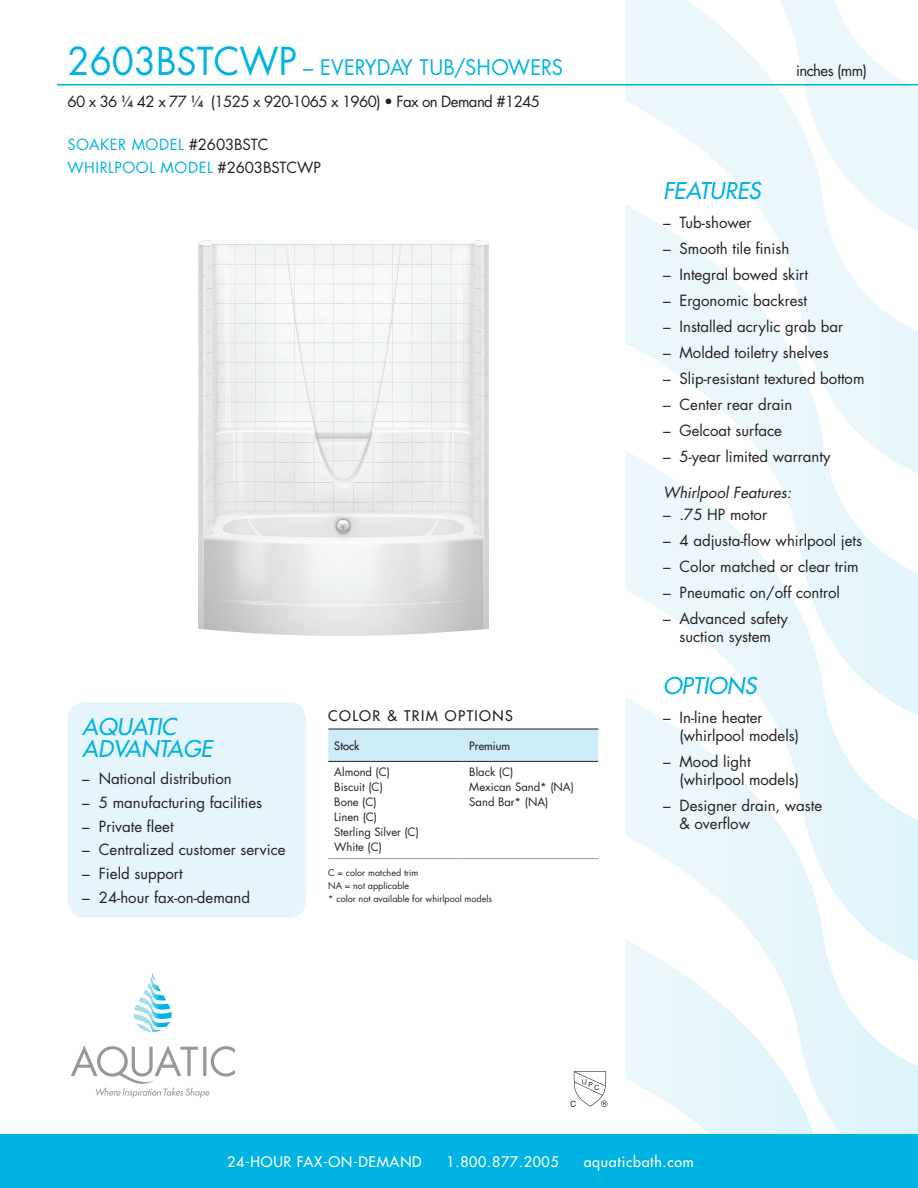
<style>
.page{position:relative;width:918px;height:1188px;background:#fff}
.page>*{position:absolute;margin:0;border:0;box-sizing:border-box;transform-origin:0 0}
.FEATURES{font:italic 22.5px/22.5px "Futura";color:#00b3e3}
.Tub_Name{font:21px "Futura";letter-spacing:.005em;color:#00b3e3;scale:.96 1}
.features_copy{font:15px/18px "Futura";color:#231f20}
.Black_Model_Specs{font:15px "Futura";letter-spacing:-.04em;color:#231f20}
.Model_Numbers{font:15px "Futura";letter-spacing:.015em;color:#00b3e3}
.Whirlpool_System{font:italic 15px "Futura";color:#231f20}
.t1{font:14.25px "Futura";letter-spacing:.05em;color:#fff}
.Table_head{font:14.25px "Futura";letter-spacing:.1em;color:#231f20}
.colors_trim_body{font:11.25px "Futura";color:#231f20}
.table_body{font:11.25px "Futura";color:#231f20}
.table_body-2{font:9px "Futura";color:#231f20}
.s1{font-size:37.5px}
.s2{font-size:8.25px}
.s3{color:#231f20}
</style>
<div class="page">
<svg style="left:626px;top:0;width:146px;height:204px"></svg>
<svg style="left:626px;top:204px;width:292px;height:246px"></svg>
<svg style="left:626px;top:450px;width:292px;height:247px"></svg>
<svg style="left:626px;top:697px;width:292px;height:437px"></svg>
<svg style="left:626px;top:939px;width:203px;height:195px"></svg>
<svg style="left:772px;top:0;width:146px;height:238px"></svg>
<div style="left:0;top:1134px;width:918px;height:54px;background:#00b3e3"></div>
<svg style="left:133px;top:973px;width:39px;height:59px"></svg>
<svg style="left:71px;top:1045px;width:164px;height:53px"></svg>
<hr style="left:57px;top:84px;width:861px;height:2px;background:#00b3e3">
<svg style="left:122px;top:96px;width:11px;height:11px"></svg>
<svg style="left:192px;top:96px;width:11px;height:11px"></svg>
<svg style="left:571px;top:1071px;width:37px;height:36px"></svg>
<img style="left:198px;top:240px;width:291px;height:396px">
<div style="left:328px;top:730px;width:270px;height:31px;background:#cdecf7"></div>
<hr style="left:328px;top:729px;width:135px;height:1px;background:#231f20">
<hr style="left:463px;top:729px;width:135px;height:1px;background:#231f20">
<hr style="left:328px;top:761px;width:135px;height:1px;background:#231f20">
<hr style="left:463px;top:761px;width:135px;height:1px;background:#231f20">
<hr style="left:328px;top:858px;width:135px;height:1px;background:#a19689">
<hr style="left:463px;top:858px;width:135px;height:1px;background:#a19689">
<div style="left:68px;top:702px;width:238px;height:216px;background:#e5f5fb;border-radius:18px"></div>
<p class="Tub_Name" style="left:68px;top:53px;width:518px"><span class="s1">2603BSTCWP</span> – EVERYDAY TUB/SHOWERS</p>
<p class="Black_Model_Specs" style="left:68px;top:91px;width:474px">60 x 36 <sup>1</sup>⁄<span class="s2">4</span> 42 x 77 <sup>1</sup>⁄<span class="s2">4</span> (1525 x 920-1065 x 1960) • Fax on Demand #1245</p>
<p class="Model_Numbers" style="left:68px;top:135px;width:203px">SOAKER MODEL <span class="s3">#2603BSTC</span></p>
<p class="Model_Numbers" style="left:68px;top:157px;width:255px">WHIRLPOOL MODEL <span class="s3">#2603BSTCWP</span></p>
<p class="FEATURES" style="left:82px;top:715px;width:131px">AQUATIC<br>ADVANTAGE</p>
<p class="features_copy" style="left:82px;top:769px;width:151px">– National distribution</p>
<p class="features_copy" style="left:82px;top:793px;width:181px">– 5 manufacturing facilities</p>
<p class="features_copy" style="left:82px;top:817px;width:93px">– Private fleet</p>
<p class="features_copy" style="left:82px;top:841px;width:205px">– Centralized customer service</p>
<p class="features_copy" style="left:82px;top:865px;width:102px">– Field support</p>
<p class="features_copy" style="left:82px;top:888px;width:169px">– 24-hour fax-on-demand</p>
<p class="Table_head" style="left:328px;top:706px;width:186px">COLOR &amp; TRIM OPTIONS</p>
<p class="table_body" style="left:334px;top:738px;width:26px">Stock</p>
<p class="table_body" style="left:469px;top:738px;width:42px">Premium</p>
<p class="colors_trim_body" style="left:334px;top:764px;width:57px">Almond (C)</p>
<p class="colors_trim_body" style="left:334px;top:779px;width:50px">Biscuit (C)</p>
<p class="colors_trim_body" style="left:334px;top:794px;width:44px">Bone (C)</p>
<p class="colors_trim_body" style="left:334px;top:809px;width:44px">Linen (C)</p>
<p class="colors_trim_body" style="left:334px;top:824px;width:86px">Sterling Silver (C)</p>
<p class="colors_trim_body" style="left:334px;top:839px;width:49px">White (C)</p>
<p class="colors_trim_body" style="left:469px;top:764px;width:46px">Black (C)</p>
<p class="colors_trim_body" style="left:469px;top:779px;width:106px">Mexican Sand* (NA)</p>
<p class="colors_trim_body" style="left:469px;top:794px;width:81px">Sand Bar* (NA)</p>
<p class="table_body-2" style="left:328px;top:867px;width:92px">C = color matched trim</p>
<p class="table_body-2" style="left:328px;top:880px;width:82px">NA = not applicable</p>
<p class="table_body-2" style="left:328px;top:892px;width:165px">* color not available for whirlpool models</p>
<p class="Black_Model_Specs" style="left:796px;top:60px;width:72px">inches (mm)</p>
<p class="FEATURES" style="left:663px;top:179px;width:99px">FEATURES</p>
<p class="features_copy" style="left:663px;top:213px;width:90px">– Tub-shower</p>
<p class="features_copy" style="left:663px;top:239px;width:128px">– Smooth tile finish</p>
<p class="features_copy" style="left:663px;top:265px;width:147px">– Integral bowed skirt</p>
<p class="features_copy" style="left:663px;top:291px;width:146px">– Ergonomic backrest</p>
<p class="features_copy" style="left:663px;top:317px;width:182px">– Installed acrylic grab bar</p>
<p class="features_copy" style="left:663px;top:343px;width:167px">– Molded toiletry shelves</p>
<p class="features_copy" style="left:663px;top:369px;width:203px">– Slip-resistant textured bottom</p>
<p class="features_copy" style="left:663px;top:396px;width:131px">– Center rear drain</p>
<p class="features_copy" style="left:663px;top:422px;width:121px">– Gelcoat surface</p>
<p class="features_copy" style="left:663px;top:448px;width:169px">– 5-year limited warranty</p>
<p class="Whirlpool_System" style="left:663px;top:482px;width:130px">Whirlpool Features:</p>
<p class="features_copy" style="left:663px;top:505px;width:106px">– .75 HP motor</p>
<p class="features_copy" style="left:663px;top:531px;width:201px">– 4 adjusta-flow whirlpool jets</p>
<p class="features_copy" style="left:663px;top:557px;width:197px">– Color matched or clear trim</p>
<p class="features_copy" style="left:663px;top:583px;width:179px">– Pneumatic on/off control</p>
<p class="features_copy" style="left:663px;top:610px;width:126px;text-align:center">– Advanced safety suction system</p>
<p class="FEATURES" style="left:663px;top:675px;width:95px">OPTIONS</p>
<p class="features_copy" style="left:680px;top:709px;width:121px;text-indent:-16px">– In-line heater (whirlpool models)</p>
<p class="features_copy" style="left:680px;top:753px;width:121px;text-indent:-16px">– Mood light (whirlpool models)</p>
<p class="features_copy" style="left:680px;top:797px;width:144px;text-indent:-16px">– Designer drain, waste &amp; overflow</p>
<p class="t1" style="left:227px;top:1153px;width:196px">24-HOUR FAX-ON-DEMAND</p>
<p class="t1" style="left:447px;top:1153px;width:114px">1.800.877.2005</p>
<p class="t1" style="left:584px;top:1153px;width:112px">aquaticbath.com</p>
</div>
